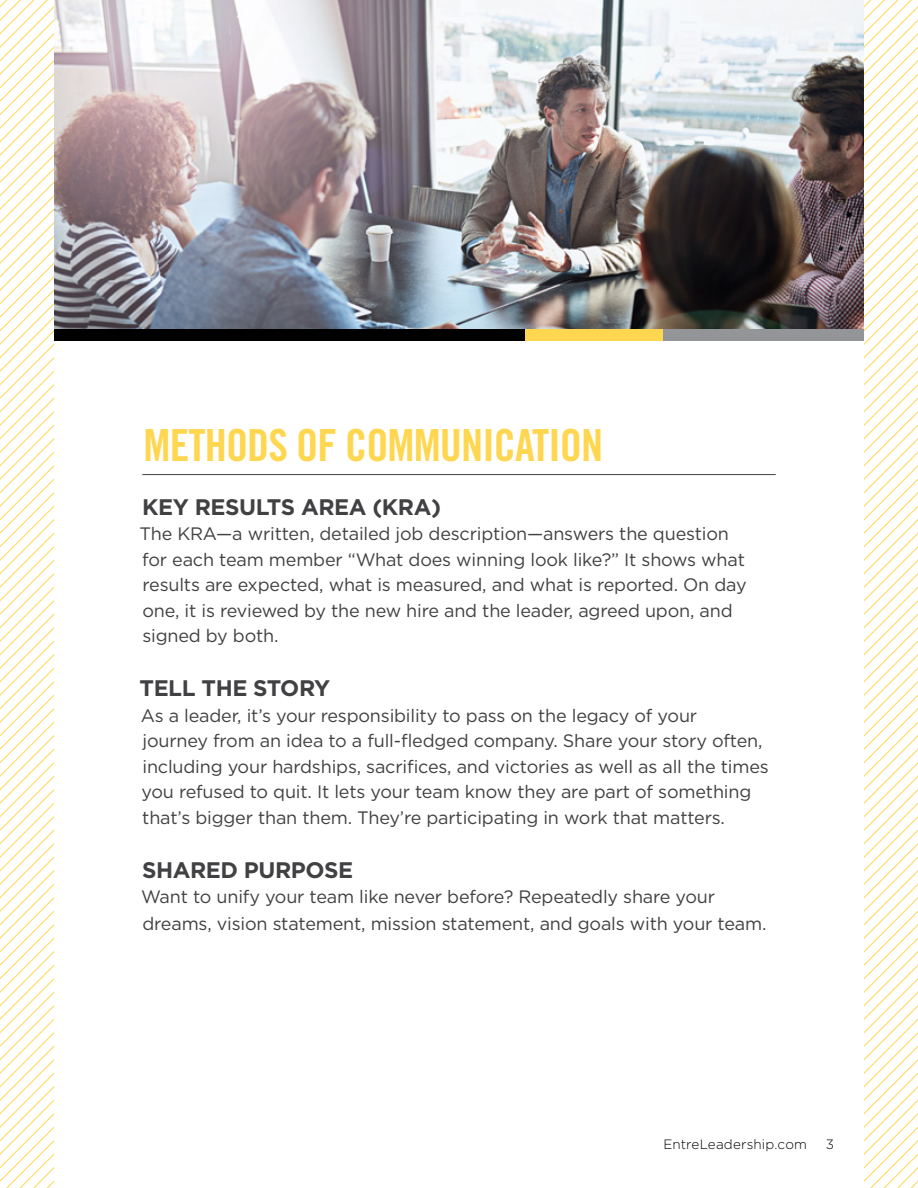
<style>
.page{position:relative;width:918px;height:1188px;background:#fff}
.page>*{position:absolute;margin:0;border:0;box-sizing:border-box;transform-origin:0 0}
.t1{font:44.25px "Trade Gothic LT Std Bd Cn 20";letter-spacing:-.02em;color:#ffd64f}
.t2{font:700 22.5px "Gotham";letter-spacing:-.02em;color:#414042}
.t3{font:18px/25.5px "Gotham";letter-spacing:-.01em;color:#414042}
.t4{font:300 13.5px "Gotham";letter-spacing:.01em;color:#000}
</style>
<div class="page">
<svg style="left:0;top:0;width:54px;height:1188px"></svg>
<svg style="left:864px;top:0;width:54px;height:1188px"></svg>
<img style="left:54px;top:0;width:810px;height:329px">
<div style="left:54px;top:329px;width:471px;height:11px;background:#000"></div>
<div style="left:525px;top:329px;width:138px;height:11px;background:#ffd64f"></div>
<div style="left:663px;top:329px;width:201px;height:11px;background:#939598"></div>
<hr style="left:142px;top:474px;width:634px;height:1px;background:#414042">
<h1 class="t1" style="left:144px;top:418px;width:461px">METHODS OF COMMUNICATION</h1>
<p class="t2" style="left:142px;top:492px;width:300px">KEY RESULTS AREA (KRA)</p>
<p class="t3" style="left:140px;top:521px;width:609px">The KRA—a written, detailed job description—answers the question for each team member “What does winning look like?” It shows what results are expected, what is measured, and what is reported. On day one, it is reviewed by the new hire and the leader, agreed upon, and signed by both.</p>
<p class="t2" style="left:140px;top:673px;width:192px">TELL THE STORY</p>
<p class="t3" style="left:141px;top:702px;width:630px">As a leader, it’s your responsibility to pass on the legacy of your<br>journey from an idea to a full-fledged company. Share your story often, including your hardships, sacrifices, and victories as well as all the times you refused to quit. It lets your team know they are part of something that’s bigger than them. They’re participating in work that matters.</p>
<p class="t2" style="left:142px;top:855px;width:212px">SHARED PURPOSE</p>
<p class="t3" style="left:141px;top:883px;width:627px;line-height:27px">Want to unify your team like never before? Repeatedly share your dreams, vision statement, mission statement, and goals with your team.</p>
<p class="t4" style="left:664px;top:1137px;width:145px">EntreLeadership.com</p>
<p class="t4" style="left:826px;top:1137px;width:10px">3</p>
</div>
